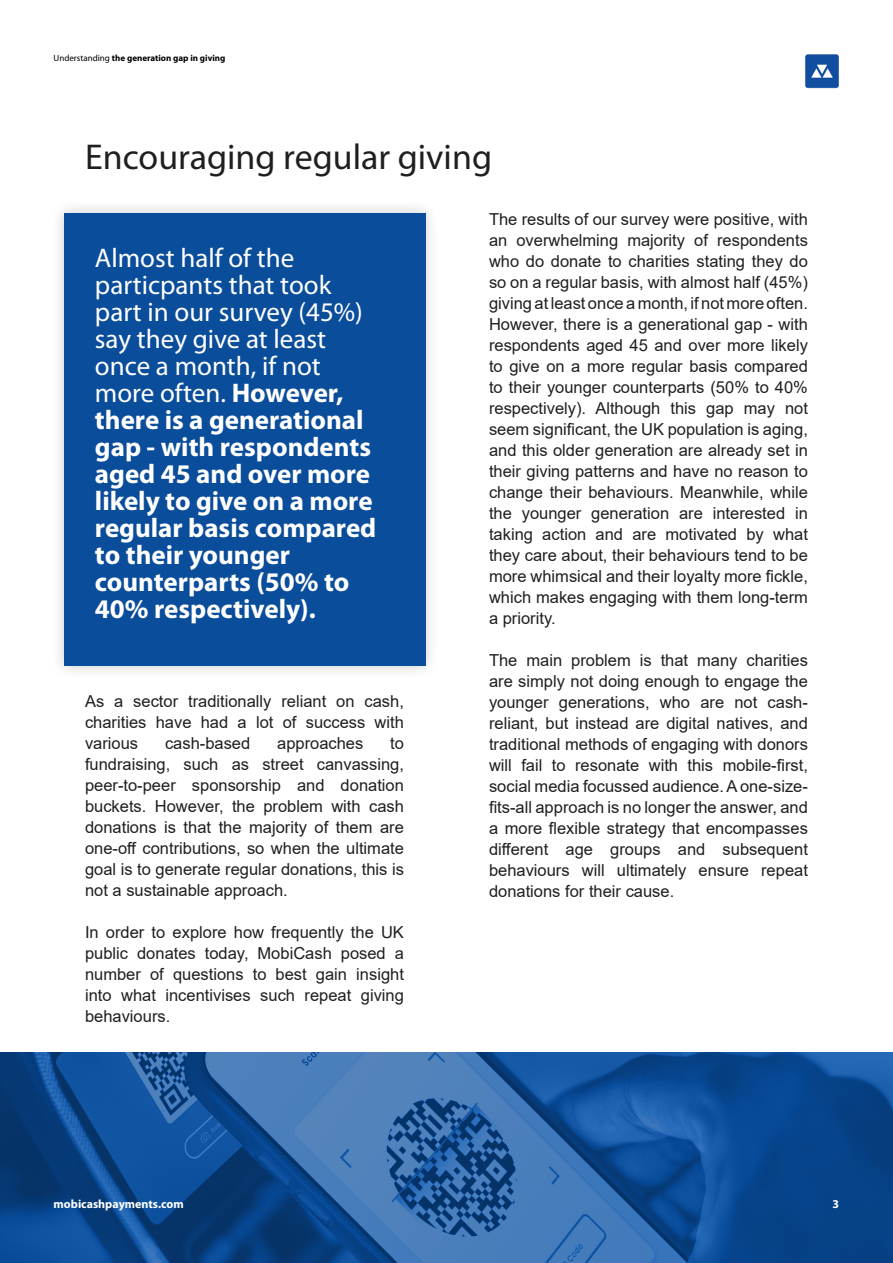
<style>
.page{position:relative;width:893px;height:1263px;background:#fff}
.page>*{position:absolute;margin:0;border:0;box-sizing:border-box;transform-origin:0 0}
.t1{font:36px "Myriad Variable Concept";color:#1e1f1f}
.t2{font:700 27px/27px "Myriad Pro";color:#fff}
.t3{font:16.5px/21px "Arial";color:#1e1f1f;text-align:justify}
.t4{font:700 12px "Myriad Pro";color:#fff}
.t5{font:700 9px "Myriad Pro";color:#000}
.s1{font-weight:400}
</style>
<div class="page">
<img style="left:0;top:1052px;width:893px;height:211px">
<div style="left:50px;top:198px;width:389px;height:482px;background:#000;opacity:.2"></div>
<div style="left:64px;top:213px;width:361px;height:452px;background:#0a4d9b"></div>
<img style="left:805px;top:54px;width:34px;height:34px">
<p class="t5" style="left:54px;top:52px;width:173px"><span class="s1">Understanding</span> the generation gap in giving</p>
<h1 class="t1" style="left:85px;top:136px;width:409px">Encouraging regular giving</h1>
<p class="t2" style="left:95px;top:243px;width:283px"><span class="s1">Almost half of the particpants that took part in our survey (45%) say they give at least once a month, if not more often.</span> However, there is a generational gap - with respondents aged 45 and over more likely to give on a more regular basis compared to their younger counterparts (50% to<br>40% respectively).</p>
<p class="t3" style="left:85px;top:691px;width:320px">As a sector traditionally reliant on cash, charities have had a lot of success with various</p>
<p class="t3" style="left:165px;top:733px;width:87px">cash-based</p>
<p class="t3" style="left:277px;top:733px;width:88px">approaches</p>
<p class="t3" style="left:85px;top:733px;width:320px;text-indent:305px">to fundraising, such as street canvassing, peer-to-peer sponsorship and donation buckets. However, the problem with cash donations is that the majority of them are one-off contributions, so when the ultimate goal is to generate regular donations, this is not a sustainable approach.</p>
<p class="t3" style="left:85px;top:922px;width:320px">In order to explore how frequently the UK public donates today, MobiCash posed a number of questions to best gain insight into what incentivises such repeat giving behaviours.</p>
<p class="t3" style="left:489px;top:208px;width:320px">The results of our survey were positive, with an overwhelming majority of respondents who do donate to charities stating they do so on a regular basis, with almost half (45%) giving at least once a month, if not more often.<br>However, there is a generational gap - with respondents aged 45 and over more likely to give on a more regular basis compared to their younger counterparts (50% to 40% respectively). Although this gap may not seem significant, the UK population is aging, and this older generation are already set in their giving patterns and have no reason to change their behaviours. Meanwhile, while the younger generation are interested in taking action and are motivated by what they care about, their behaviours tend to be more whimsical and their loyalty more fickle, which makes engaging with them long-term a priority.</p>
<p class="t3" style="left:489px;top:649px;width:320px">The main problem is that many charities are simply not doing enough to engage the younger generations, who are not cash&shy;reliant, but instead are digital natives, and traditional methods of engaging with donors will fail to resonate with this mobile-first, social media focussed audience. A one-size&shy;fits-all approach is no longer the answer, and a more flexible strategy that encompasses different age groups and subsequent behaviours will ultimately ensure repeat donations for their cause.</p>
<p class="t4" style="left:54px;top:1196px;width:132px">mobicashpayments.com</p>
<p class="t4" style="left:832px;top:1196px;width:8px">3</p>
</div>
